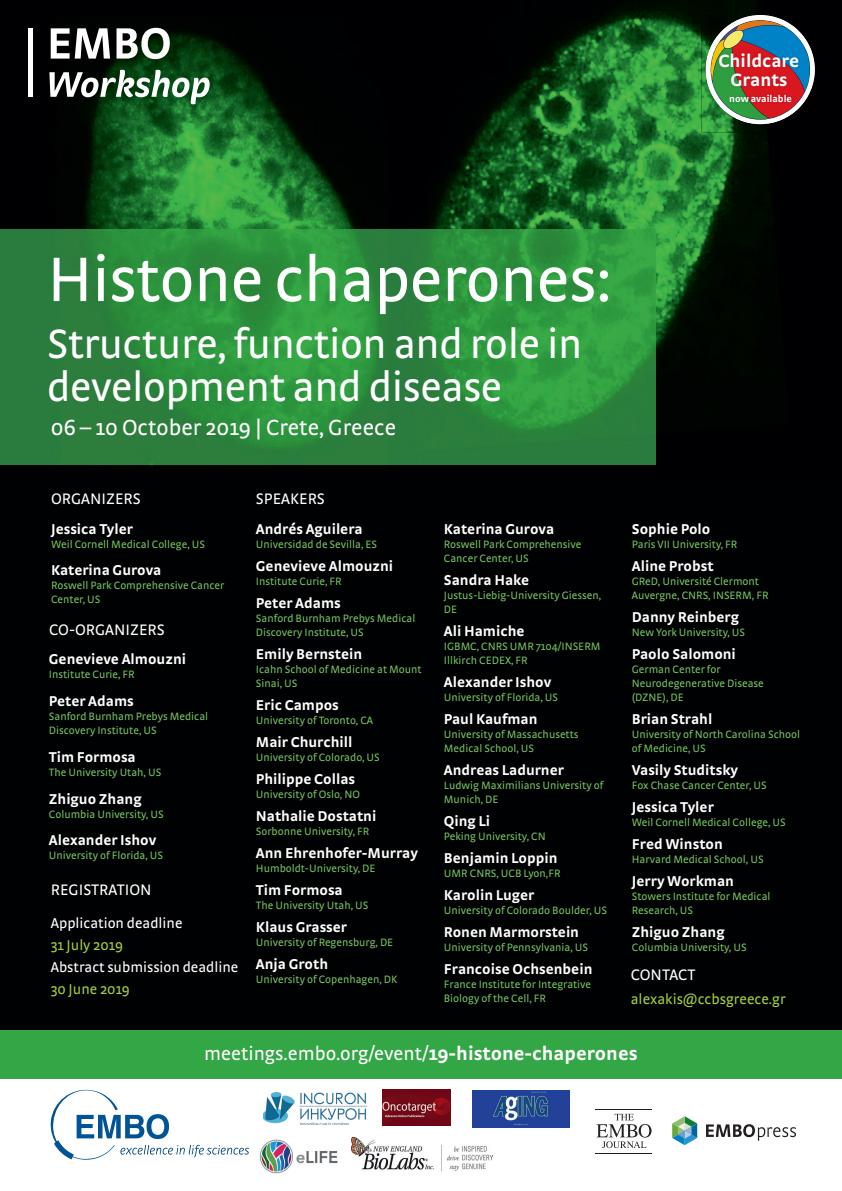
<style>
.page{position:relative;width:842px;height:1191px;background:#fff}
.page>*{position:absolute;margin:0;border:0;box-sizing:border-box;transform-origin:0 0}
.t1{font:66.1px "Strada Pro";letter-spacing:-.01em;color:#fff}
.t2{font:43px/43px "Strada Pro";letter-spacing:-.01em;color:#fff}
.t3{font:23px "Strada Pro";color:#fff}
.t4{font:20px "Strada Pro";color:#fff}
.t5{font:700 18.8px/18.9px "Strada Pro";color:#fff;text-align:center}
.t6{font:16px "Strada Pro";color:#fff}
.t7{font:15.1px "Strada Pro";color:#a2cd3e}
.t8{font:700 15px "Strada Pro";color:#fff}
.t9{font:15px "Strada Pro";color:#fff}
.t10{font:15px "Strada Pro";color:#a3cd3e}
.t11{font:11.2px/14px "Strada Pro";color:#75c261}
.t12{font:700 10px "Strada Pro";color:#fff}
.s1{font-weight:700}
</style>
<div class="page">
<div style="left:0;top:0;width:842px;height:1078px;background:#000102"></div>
<img style="left:0;top:0;width:768px;height:466px">
<img style="left:0;top:229px;width:655px;height:235px">
<div style="left:0;top:1030px;width:842px;height:48px;background:#33a645"></div>
<img style="left:472px;top:1090px;width:98px;height:37px">
<img style="left:383px;top:1089px;width:68px;height:36px">
<img style="left:259px;top:1139px;width:79px;height:35px">
<img style="left:263px;top:1092px;width:103px;height:33px">
<img style="left:352px;top:1137px;width:140px;height:33px">
<svg style="left:50px;top:1089px;width:199px;height:71px"></svg>
<img style="left:16px;top:16px;width:212px;height:106px">
<svg style="left:51px;top:28px;width:59px;height:31px"></svg>
<svg style="left:117px;top:28px;width:53px;height:31px;background:#8e998e"></svg>
<svg style="left:49px;top:70px;width:161px;height:34px"></svg>
<div style="left:28px;top:28px;width:5px;height:69px;background:#fff"></div>
<svg style="left:706px;top:1124px;width:90px;height:16px"></svg>
<svg style="left:672px;top:1116px;width:25px;height:29px"></svg>
<svg style="left:596px;top:1113px;width:55px;height:35px"></svg>
<hr style="left:595px;top:1153px;width:57px;height:1px;background:#231f20">
<hr style="left:595px;top:1108px;width:57px;height:1px;background:#231f20">
<img style="left:701px;top:11px;width:67px;height:122px">
<svg style="left:706px;top:15px;width:109px;height:110px;background:#726259"></svg>
<h3 class="t5" style="left:718px;top:50px;width:82px">Childcare<br>Grants</h3>
<p class="t12" style="left:729px;top:91px;width:64px">now available</p>
<h1 class="t1" style="left:47px;top:234px;width:566px">Histone chaperones:</h1>
<h2 class="t2" style="left:47px;top:319px;width:537px">Structure, function and role in development and disease</h2>
<h3 class="t3" style="left:51px;top:412px;width:347px">06 – 10 October 2019 | Crete, Greece</h3>
<h3 class="t6" style="left:51px;top:487px;width:91px">ORGANIZERS</h3>
<h3 class="t8" style="left:51px;top:518px;width:83px">Jessica Tyler</h3>
<p class="t11" style="left:51px;top:536px;width:155px">Weil Cornell Medical College, US</p>
<h3 class="t8" style="left:51px;top:559px;width:112px">Katerina Gurova</h3>
<p class="t11" style="left:51px;top:578px;width:175px">Roswell Park Comprehensive Cancer<br>Center, US</p>
<h3 class="t6" style="left:49px;top:619px;width:117px">CO-ORGANIZERS</h3>
<h3 class="t8" style="left:49px;top:648px;width:139px">Genevieve Almouzni</h3>
<p class="t11" style="left:49px;top:667px;width:87px">Institute Curie, FR</p>
<h3 class="t8" style="left:49px;top:690px;width:86px">Peter Adams</h3>
<p class="t11" style="left:49px;top:708px;width:161px">Sanford Burnham Prebys Medical<br>Discovery Institute, US</p>
<h3 class="t8" style="left:49px;top:746px;width:88px">Tim Formosa</h3>
<p class="t11" style="left:49px;top:764px;width:114px">The University Utah, US</p>
<h3 class="t8" style="left:49px;top:788px;width:94px">Zhiguo Zhang</h3>
<p class="t11" style="left:49px;top:806px;width:116px">Columbia University, US</p>
<h3 class="t8" style="left:49px;top:829px;width:109px">Alexander Ishov</h3>
<p class="t11" style="left:49px;top:848px;width:116px">University of Florida, US</p>
<h3 class="t6" style="left:51px;top:879px;width:102px">REGISTRATION</h3>
<h3 class="t9" style="left:51px;top:913px;width:133px">Application deadline</h3>
<h3 class="t10" style="left:51px;top:935px;width:74px">31 July 2019</h3>
<h3 class="t9" style="left:51px;top:956px;width:189px">Abstract submission deadline</h3>
<h3 class="t10" style="left:51px;top:978px;width:80px">30 June 2019</h3>
<h3 class="t6" style="left:256px;top:487px;width:71px">SPEAKERS</h3>
<h3 class="t8" style="left:256px;top:518px;width:108px">Andrés Aguilera</h3>
<p class="t11" style="left:256px;top:536px;width:123px">Universidad de Sevilla, ES</p>
<h3 class="t8" style="left:256px;top:555px;width:139px">Genevieve Almouzni</h3>
<p class="t11" style="left:256px;top:573px;width:87px">Institute Curie, FR</p>
<h3 class="t8" style="left:256px;top:592px;width:86px">Peter Adams</h3>
<p class="t11" style="left:256px;top:610px;width:161px">Sanford Burnham Prebys Medical<br>Discovery Institute, US</p>
<h3 class="t8" style="left:256px;top:643px;width:108px">Emily Bernstein</h3>
<p class="t11" style="left:256px;top:661px;width:167px">Icahn School of Medicine at Mount<br>Sinai, US</p>
<h3 class="t8" style="left:256px;top:694px;width:84px">Eric Campos</h3>
<p class="t11" style="left:256px;top:712px;width:119px">University of Toronto, CA</p>
<h3 class="t8" style="left:256px;top:731px;width:98px">Mair Churchill</h3>
<p class="t11" style="left:256px;top:749px;width:125px">University of Colorado, US</p>
<h3 class="t8" style="left:256px;top:768px;width:101px">Philippe Collas</h3>
<p class="t11" style="left:256px;top:786px;width:106px">University of Oslo, NO</p>
<h3 class="t8" style="left:256px;top:805px;width:122px">Nathalie Dostatni</h3>
<p class="t11" style="left:256px;top:823px;width:115px">Sorbonne University, FR</p>
<h3 class="t8" style="left:256px;top:842px;width:163px">Ann Ehrenhofer-Murray</h3>
<p class="t11" style="left:256px;top:860px;width:121px">Humboldt-University, DE</p>
<h3 class="t8" style="left:256px;top:879px;width:88px">Tim Formosa</h3>
<p class="t11" style="left:256px;top:897px;width:114px">The University Utah, US</p>
<h3 class="t8" style="left:256px;top:916px;width:93px">Klaus Grasser</h3>
<p class="t11" style="left:256px;top:934px;width:139px">University of Regensburg, DE</p>
<h3 class="t8" style="left:256px;top:953px;width:74px">Anja Groth</h3>
<p class="t11" style="left:256px;top:971px;width:143px">University of Copenhagen, DK</p>
<h3 class="t8" style="left:444px;top:518px;width:112px">Katerina Gurova</h3>
<p class="t11" style="left:444px;top:536px;width:139px">Roswell Park Comprehensive<br>Cancer Center, US</p>
<h3 class="t8" style="left:444px;top:569px;width:87px">Sandra Hake</h3>
<p class="t11" style="left:444px;top:587px;width:159px">Justus-Liebig-University Giessen,<br>DE</p>
<h3 class="t8" style="left:444px;top:620px;width:82px">Ali Hamiche</h3>
<p class="t11" style="left:444px;top:638px;width:158px">IGBMC, CNRS UMR 7104/INSERM<br>Illkirch CEDEX, FR</p>
<h3 class="t8" style="left:444px;top:671px;width:109px">Alexander Ishov</h3>
<p class="t11" style="left:444px;top:689px;width:116px">University of Florida, US</p>
<h3 class="t8" style="left:444px;top:708px;width:95px">Paul Kaufman</h3>
<p class="t11" style="left:444px;top:726px;width:136px">University of Massachusetts<br>Medical School, US</p>
<h3 class="t8" style="left:444px;top:759px;width:122px">Andreas Ladurner</h3>
<p class="t11" style="left:444px;top:777px;width:161px">Ludwig Maximilians University of<br>Munich, DE</p>
<h3 class="t8" style="left:444px;top:810px;width:48px">Qing Li</h3>
<p class="t11" style="left:444px;top:828px;width:103px">Peking University, CN</p>
<h3 class="t8" style="left:444px;top:847px;width:115px">Benjamin Loppin</h3>
<p class="t11" style="left:444px;top:865px;width:118px">UMR CNRS, UCB Lyon,FR</p>
<h3 class="t8" style="left:444px;top:884px;width:92px">Karolin Luger</h3>
<p class="t11" style="left:444px;top:902px;width:165px">University of Colorado Boulder, US</p>
<h3 class="t8" style="left:444px;top:921px;width:137px">Ronen Marmorstein</h3>
<p class="t11" style="left:444px;top:939px;width:146px">University of Pennsylvania, US</p>
<h3 class="t8" style="left:444px;top:958px;width:150px">Francoise Ochsenbein</h3>
<p class="t11" style="left:444px;top:976px;width:149px">France Institute for Integrative<br>Biology of the Cell, FR</p>
<h3 class="t8" style="left:632px;top:518px;width:80px">Sophie Polo</h3>
<p class="t11" style="left:632px;top:536px;width:107px">Paris VII University, FR</p>
<h3 class="t8" style="left:632px;top:555px;width:83px">Aline Probst</h3>
<p class="t11" style="left:632px;top:573px;width:138px">GReD, Université Clermont<br>Auvergne, CNRS, INSERM, FR</p>
<h3 class="t8" style="left:632px;top:606px;width:109px">Danny Reinberg</h3>
<p class="t11" style="left:632px;top:624px;width:115px">New York University, US</p>
<h3 class="t8" style="left:632px;top:643px;width:106px">Paolo Salomoni</h3>
<p class="t11" style="left:632px;top:661px;width:133px">German Center for<br>Neurodegenerative Disease (DZNE), DE</p>
<h3 class="t8" style="left:632px;top:708px;width:82px">Brian Strahl</h3>
<p class="t11" style="left:632px;top:726px;width:170px">University of North Carolina School of Medicine, US</p>
<h3 class="t8" style="left:632px;top:759px;width:108px">Vasily Studitsky</h3>
<p class="t11" style="left:632px;top:777px;width:136px">Fox Chase Cancer Center, US</p>
<h3 class="t8" style="left:632px;top:796px;width:83px">Jessica Tyler</h3>
<p class="t11" style="left:632px;top:814px;width:155px">Weil Cornell Medical College, US</p>
<h3 class="t8" style="left:632px;top:833px;width:92px">Fred Winston</h3>
<p class="t11" style="left:632px;top:851px;width:133px">Harvard Medical School, US</p>
<h3 class="t8" style="left:632px;top:870px;width:104px">Jerry Workman</h3>
<p class="t11" style="left:632px;top:888px;width:140px">Stowers Institute for Medical<br>Research, US</p>
<h3 class="t8" style="left:632px;top:921px;width:94px">Zhiguo Zhang</h3>
<p class="t11" style="left:632px;top:939px;width:116px">Columbia University, US</p>
<h3 class="t6" style="left:631px;top:963px;width:66px">CONTACT</h3>
<h3 class="t7" style="left:631px;top:988px;width:156px">alexakis@ccbsgreece.gr</h3>
<h3 class="t4" style="left:204px;top:1040px;width:435px">meetings.embo.org/event/<span class="s1">19-histone-chaperones</span></h3>
</div>
